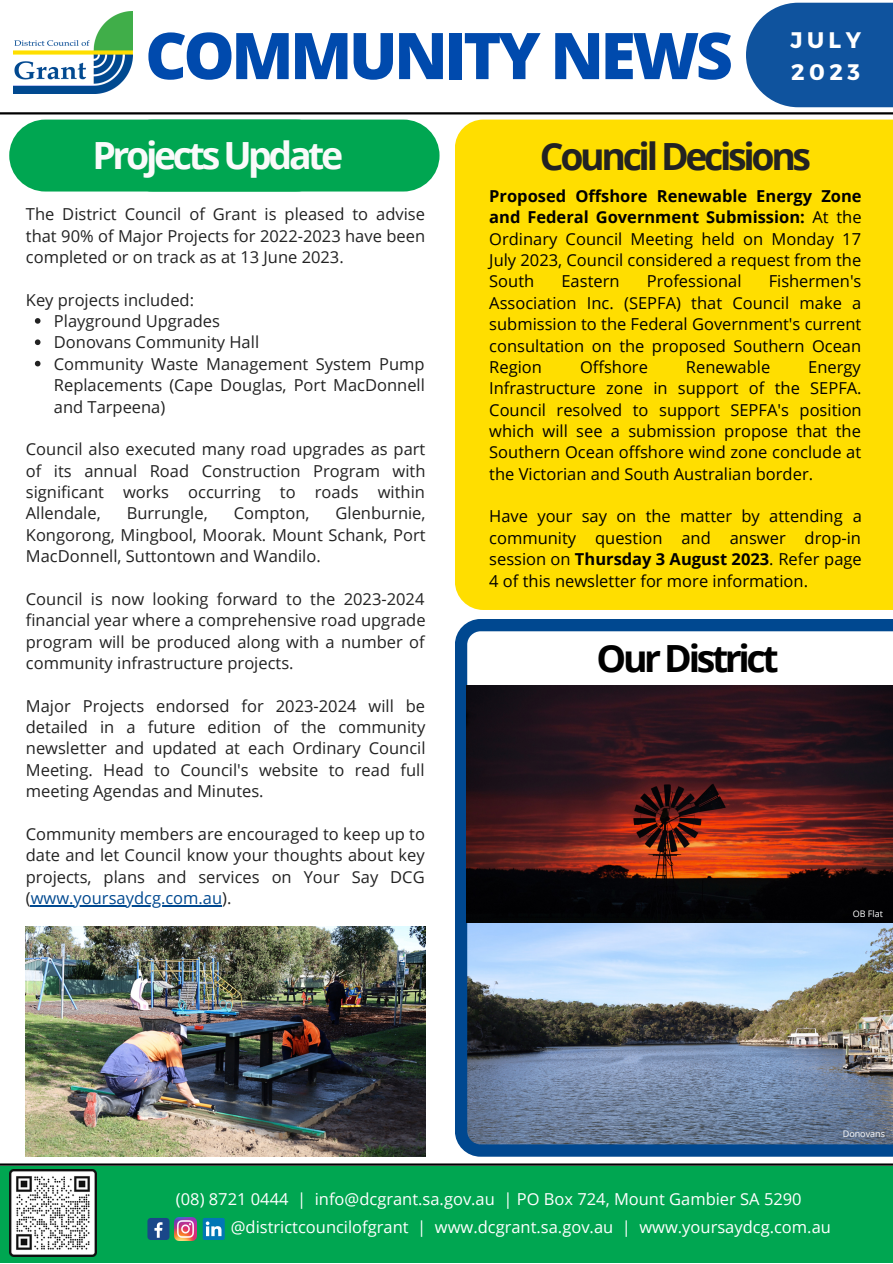
<style>
.page{position:relative;width:893px;height:1264px;background:#fff}
.page>*{position:absolute;margin:0;border:0;box-sizing:border-box;transform-origin:0 0}
.t1{font:800 64.5px "Open Sans";letter-spacing:-.055em;color:#004aad}
.t2{font:700 37.5px "Open Sans";letter-spacing:-.09em;color:#222}
.t3{font:700 37.5px "Open Sans";letter-spacing:-.09em;color:#fafafa}
.t4{font:700 37.5px "Open Sans";letter-spacing:-.09em;color:#000}
.t5{font:700 22.5px/31.5px "Montserrat";letter-spacing:.2em;color:#fff}
.t6{font:16.5px/21.3px "Open Sans";color:#222;text-align:justify}
.t7{font:16.5px/21.3px "Open Sans";color:#000;text-align:justify}
.t8{font:16.5px "Open Sans";color:#fff}
.t9{font:9px "Open Sans";color:#fff}
.s1{color:#004990}
.s2{font-weight:700}
</style>
<div class="page">
<div style="left:455px;top:120px;width:437px;height:490px;background:#ffde00"></div>
<img style="left:14px;top:11px;width:119px;height:82px">
<div style="left:9px;top:120px;width:323px;height:71px;background:#00a651;border-radius:36px"></div>
<hr style="left:0;top:112px;width:892px;height:2px;background:#000">
<svg style="left:746px;top:3px;width:146px;height:104px;background:#215fa5"></svg>
<div style="left:117px;top:120px;width:322px;height:71px;background:#00a651;border-radius:36px"></div>
<div style="left:0;top:1165px;width:892px;height:97px;background:#00a651"></div>
<hr style="left:0;top:1163px;width:892px;height:2px;background:#000">
<svg style="left:455px;top:619px;width:437px;height:537px"></svg>
<img style="left:466px;top:685px;width:426px;height:237px">
<img style="left:26px;top:926px;width:399px;height:230px">
<div style="left:147px;top:1217px;width:22px;height:22px;background:#1a4789;border-radius:3px"></div>
<svg style="left:154px;top:1222px;width:8px;height:15px"></svg>
<img style="left:175px;top:1217px;width:22px;height:22px">
<svg style="left:203px;top:1218px;width:22px;height:21px"></svg>
<svg style="left:35px;top:318px;width:5px;height:6px"></svg>
<svg style="left:35px;top:339px;width:5px;height:6px"></svg>
<svg style="left:35px;top:361px;width:5px;height:5px"></svg>
<hr style="left:31px;top:905px;width:191px;height:1px;background:#004990">
<img style="left:9px;top:1169px;width:88px;height:87px">
<p class="t1" style="left:145px;top:10px;width:589px">COMMUNITY NEWS</p>
<p class="t5" style="left:790px;top:23px;width:72px">JULY<br>2023</p>
<p class="t3" style="left:92px;top:129px;width:252px">Projects Update</p>
<p class="t6" style="left:26px;top:203px;width:400px">The District Council of Grant is pleased to advise that 90% of Major Projects for 2022-2023 have been completed or on track as at 13 June 2023.</p>
<p class="t6" style="left:26px;top:289px;width:170px">Key projects included:</p>
<p class="t6" style="left:54px;top:310px;width:168px">Playground Upgrades</p>
<p class="t6" style="left:54px;top:331px;width:207px">Donovans Community Hall</p>
<p class="t6" style="left:54px;top:353px;width:372px">Community Waste Management System Pump Replacements (Cape Douglas, Port MacDonnell and Tarpeena)</p>
<p class="t6" style="left:26px;top:438px;width:401px">Council also executed many road upgrades as part of its annual Road Construction Program with significant works occurring to roads within Allendale,</p>
<p class="t6" style="left:26px;top:502px;width:401px;text-indent:309px">Glenburnie, Kongorong, Mingbool, Moorak. Mount Schank, Port MacDonnell, Suttontown and Wandilo.</p>
<p class="t6" style="left:26px;top:588px;width:401px">Council is now looking forward to the 2023-2024 financial year where a comprehensive road upgrade program will be produced along with a number of community infrastructure projects.</p>
<p class="t6" style="left:26px;top:694px;width:401px">Major Projects endorsed for 2023-2024 will be detailed in a future edition of the community newsletter and updated at each Ordinary Council Meeting. Head to Council's website to read full meeting Agendas and Minutes.</p>
<p class="t6" style="left:26px;top:822px;width:400px">Community members are encouraged to keep up to date and let Council know your thoughts about key projects, plans and services on Your Say DCG (<span class="s1">www.yoursaydcg.com.au</span>).</p>
<p class="t6" style="left:127px;top:502px;width:82px">Burrungle,</p>
<p class="t6" style="left:234px;top:502px;width:77px">Compton,</p>
<p class="t2" style="left:540px;top:130px;width:273px">Council Decisions</p>
<p class="t7" style="left:489px;top:185px;width:374px"><span class="s2">Proposed Offshore Renewable Energy Zone and Federal Government Submission:</span> At the Ordinary Council Meeting held on Monday 17<br>July 2023, Council considered a request from the South</p>
<p class="t7" style="left:561px;top:270px;width:60px">Eastern</p>
<p class="t7" style="left:646px;top:270px;width:96px">Professional</p>
<p class="t7" style="left:489px;top:270px;width:374px;text-indent:279px">Fishermen's Association Inc. (SEPFA) that Council make a submission to the Federal Government's current consultation on the proposed Southern Ocean Region</p>
<p class="t7" style="left:580px;top:356px;width:69px">Offshore</p>
<p class="t7" style="left:686px;top:356px;width:86px">Renewable</p>
<p class="t7" style="left:489px;top:356px;width:374px;text-indent:319px">Energy Infrastructure zone in support of the SEPFA.<br>Council resolved to support SEPFA's position which will see a submission propose that the Southern Ocean offshore wind zone conclude at the Victorian and South Australian border.</p>
<p class="t7" style="left:489px;top:505px;width:374px">Have your say on the matter by attending a community question and answer drop-in session on <span class="s2">Thursday 3 August 2023</span>. Refer page 4 of this newsletter for more information.</p>
<p class="t4" style="left:596px;top:632px;width:184px">Our District</p>
<p class="t9" style="left:852px;top:907px;width:32px">OB Flat</p>
<p class="t9" style="left:842px;top:1127px;width:44px">Donovans</p>
<p class="t8" style="left:176px;top:1186px;width:627px">(08) 8721 0444 | info@dcgrant.sa.gov.au | PO Box 724, Mount Gambier SA 5290</p>
<p class="t8" style="left:231px;top:1215px;width:601px">@districtcouncilofgrant | www.dcgrant.sa.gov.au | www.yoursaydcg.com.au</p>
</div>
